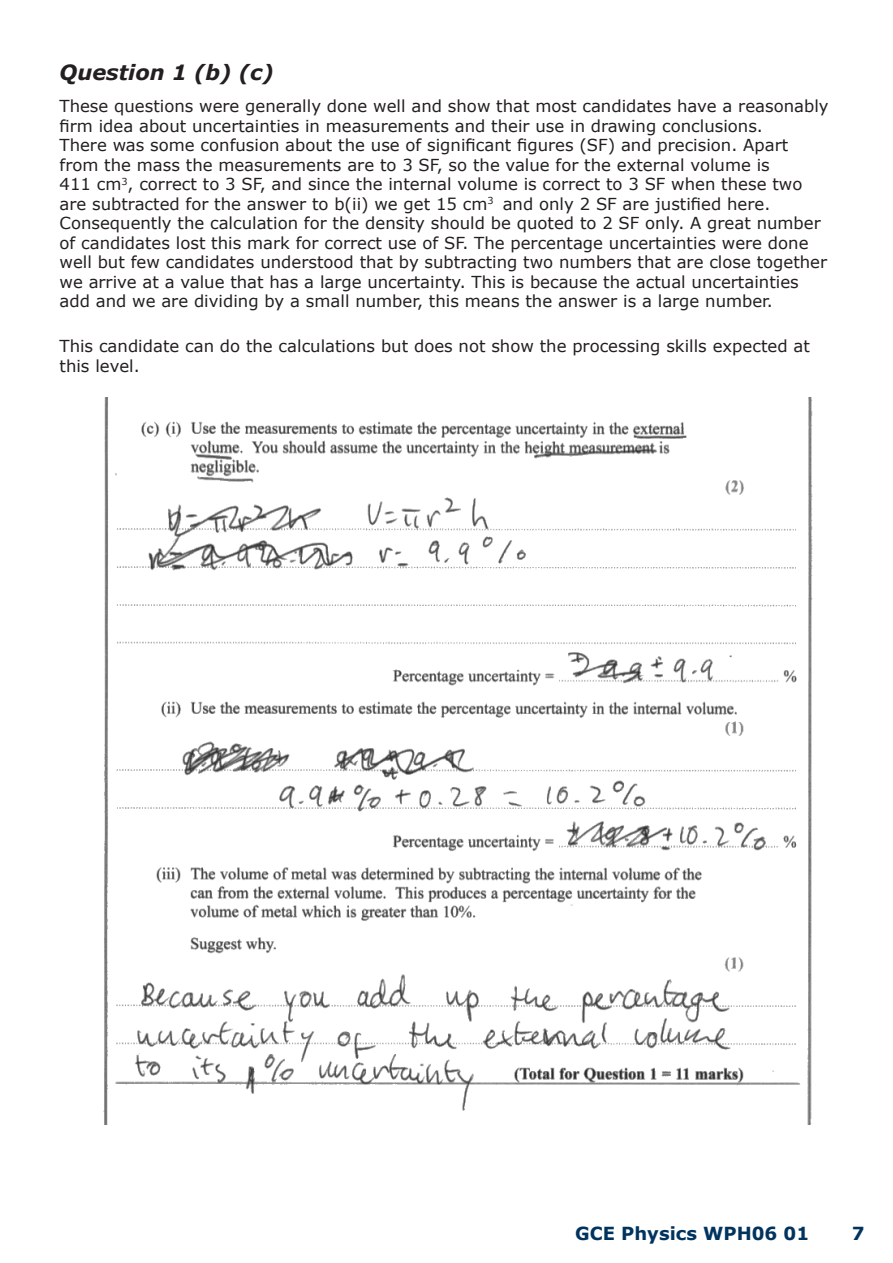
<style>
.page{position:relative;width:893px;height:1263px;background:#fff}
.page>*{position:absolute;margin:0;border:0;box-sizing:border-box;transform-origin:0 0}
.t1{font:italic 700 21px "Verdana";color:#231f20}
.t2{font:700 18px "Verdana";color:#00345e}
.t3{font:16.5px/19.5px "Verdana";color:#231f20}
</style>
<div class="page">
<img style="left:103px;top:398px;width:710px;height:727px">
<p class="t1" style="left:60px;top:57px;width:216px">Question 1 (b) (c)</p>
<p class="t3" style="left:60px;top:96px;width:771px">These questions were generally done well and show that most candidates have a reasonably firm idea about uncertainties in measurements and their use in drawing conclusions.<br>There was some confusion about the use of significant figures (SF) and precision. Apart from the mass the measurements are to 3 SF, so the value for the external volume is<br>411 cm<sup>3</sup>, correct to 3 SF, and since the internal volume is correct to 3 SF when these two are subtracted for the answer to b(ii) we get 15 cm<sup>3</sup> and only 2 SF are justified here.<br>Consequently the calculation for the density should be quoted to 2 SF only. A great number of candidates lost this mark for correct use of SF. The percentage uncertainties were done well but few candidates understood that by subtracting two numbers that are close together we arrive at a value that has a large uncertainty. This is because the actual uncertainties add and we are dividing by a small number, this means the answer is a large number.</p>
<p class="t3" style="left:60px;top:336px;width:752px">This candidate can do the calculations but does not show the processing skills expected at this level.</p>
<p class="t2" style="left:575px;top:1221px;width:235px">GCE Physics WPH06 01</p>
<p class="t2" style="left:852px;top:1221px;width:14px">7</p>
</div>
